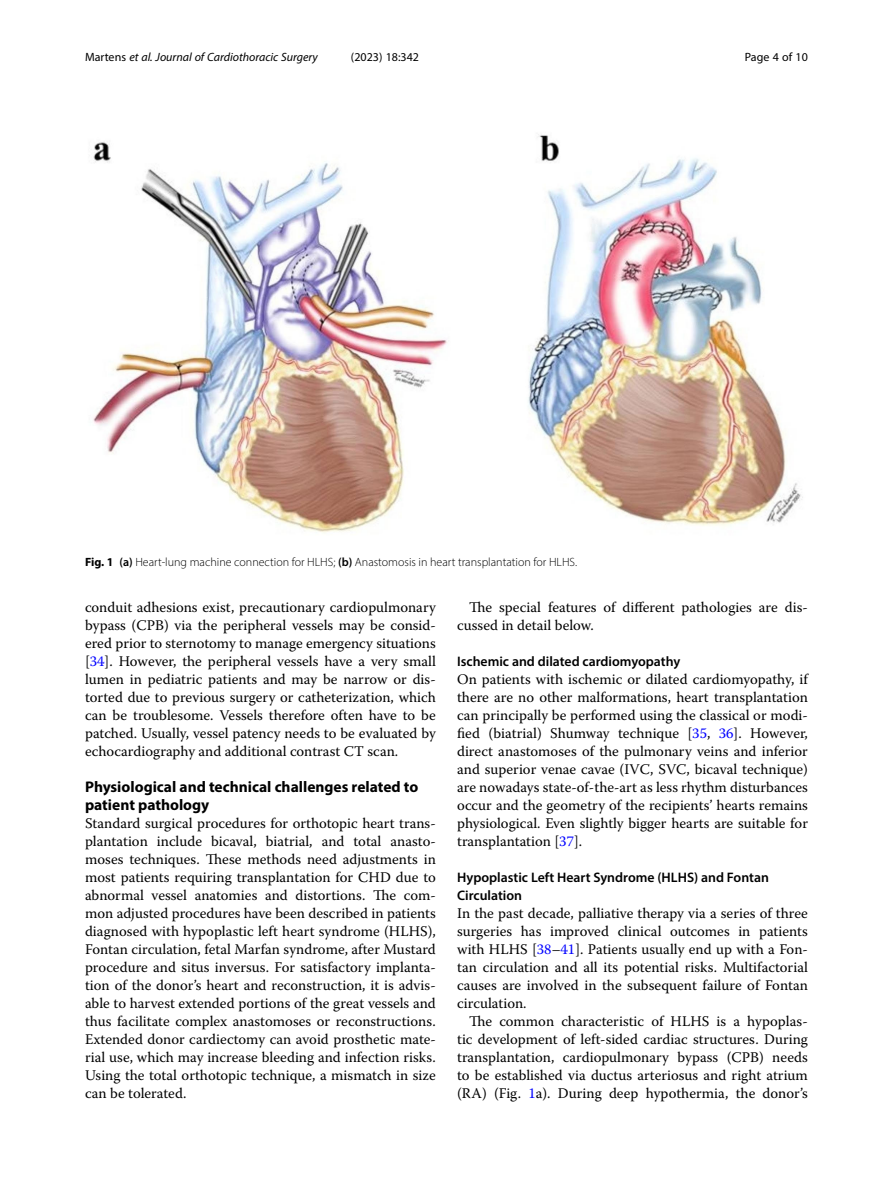
<style>
.page{position:relative;width:893px;height:1191px;background:#fff}
.page>*{position:absolute;margin:0;border:0;box-sizing:border-box;transform-origin:0 0}
.Head_1{font:700 15.45px/18px "Myriad Pro";color:#000}
.Body_Text{font:14.7px/18px "Warnock Pro";color:#000;text-align:justify}
.Body_Text_Indent{font:14.7px/18px "Warnock Pro";color:#000}
.Head_2{font:600 13.8px/18px "Myriad Pro";color:#000}
.Figure_Caption{font:300 12px "Myriad Pro";color:#000}
.t1{font:italic 12px "Myriad Pro";color:#000}
.t2{font:12px "Myriad Pro";color:#000}
.s1{font-style:normal}
.s2{font-weight:700}
.s3{font-weight:600}
.s4{color:#00f}
</style>
<div class="page">
<img style="left:93px;top:134px;width:710px;height:399px">
<p class="t1" style="left:85px;top:50px;width:234px"><span class="s1">Martens</span> et al. Journal of Cardiothoracic Surgery</p>
<p class="t2" style="left:351px;top:50px;width:70px">(2023) 18:342</p>
<p class="t2" style="left:745px;top:50px;width:65px">Page 4 of 10</p>
<p class="Figure_Caption" style="left:85px;top:554px;width:494px"><span class="s2">Fig. 1</span> <span class="s3">(a)</span> Heart-lung machine connection for HLHS; <span class="s3">(b)</span> Anastomosis in heart transplantation for HLHS.</p>
<p class="Body_Text" style="left:85px;top:598px;width:352px">conduit adhesions exist, precautionary cardiopulmonary bypass (CPB) via the peripheral vessels may be consid&shy;ered prior to sternotomy to manage emergency situations [<span class="s4">34</span>]. However, the peripheral vessels have a very small lumen in pediatric patients and may be narrow or dis&shy;torted due to previous surgery or catheterization, which can be troublesome. Vessels therefore often have to be patched. Usually, vessel patency needs to be evaluated by echocardiography and additional contrast CT scan.</p>
<p class="Head_1" style="left:85px;top:777px;width:335px">Physiological and technical challenges related to patient pathology</p>
<p class="Body_Text" style="left:85px;top:814px;width:352px">Standard surgical procedures for orthotopic heart trans&shy;plantation include bicaval, biatrial, and total anasto&shy;moses techniques. These methods need adjustments in most patients requiring transplantation for CHD due to abnormal vessel anatomies and distortions. The com&shy;mon adjusted procedures have been described in patients diagnosed with hypoplastic left heart syndrome (HLHS), Fontan circulation, fetal Marfan syndrome, after Mustard procedure and situs inversus. For satisfactory implanta&shy;tion of the donor’s heart and reconstruction, it is advis&shy;able to harvest extended portions of the great vessels and thus facilitate complex anastomoses or reconstructions.<br>Extended donor cardiectomy can avoid prosthetic mate&shy;rial use, which may increase bleeding and infection risks.<br>Using the total orthotopic technique, a mismatch in size can be tolerated.</p>
<p class="Body_Text_Indent" style="left:457px;top:598px;width:352px;text-indent:12px">The special features of different pathologies are dis&shy;cussed in detail below.</p>
<p class="Head_2" style="left:457px;top:652px;width:225px">Ischemic and dilated cardiomyopathy</p>
<p class="Body_Text" style="left:457px;top:670px;width:352px">On patients with ischemic or dilated cardiomyopathy, if there are no other malformations, heart transplantation can principally be performed using the classical or modi&shy;fied (biatrial) Shumway technique [<span class="s4">35</span>, <span class="s4">36</span>]. However, direct anastomoses of the pulmonary veins and inferior and superior venae cavae (IVC, SVC, bicaval technique) are nowadays state-of-the-art as less rhythm disturbances occur and the geometry of the recipients’ hearts remains physiological. Even slightly bigger hearts are suitable for transplantation [<span class="s4">37</span>].</p>
<p class="Head_2" style="left:457px;top:868px;width:313px">Hypoplastic Left Heart Syndrome (HLHS) and Fontan<br>Circulation</p>
<p class="Body_Text" style="left:457px;top:904px;width:352px">In the past decade, palliative therapy via a series of three surgeries has improved clinical outcomes in patients with HLHS [<span class="s4">38</span>–<span class="s4">41</span>]. Patients usually end up with a Fon&shy;tan circulation and all its potential risks. Multifactorial causes are involved in the subsequent failure of Fontan circulation.</p>
<p class="Body_Text_Indent" style="left:457px;top:1012px;width:352px;text-align:justify;text-indent:12px">The common characteristic of HLHS is a hypoplas&shy;tic development of left-sided cardiac structures. During transplantation, cardiopulmonary bypass (CPB) needs to be established via ductus arteriosus and right atrium (RA) (Fig. <span class="s4">1</span>a). During deep hypothermia, the donor’s</p>
</div>
